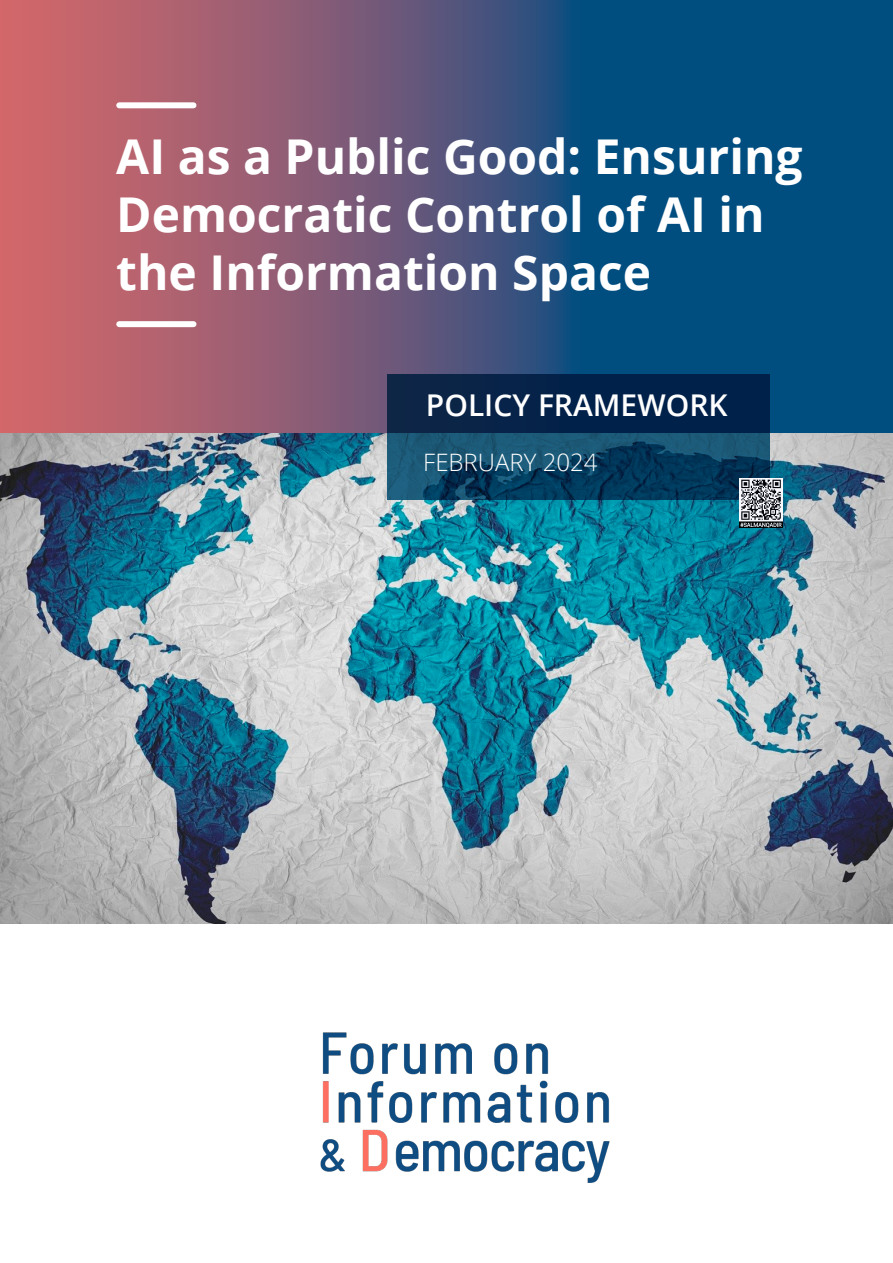
<style>
.page{position:relative;width:893px;height:1263px;background:#fff}
.page>*{position:absolute;margin:0;border:0;box-sizing:border-box;transform-origin:0 0}
.t1{font:700 48px/57.6px "Open Sans";color:#fff}
.t2{font:600 30px "Open Sans";color:#fff}
.t3{font:300 24px "Open Sans";color:#fff}
</style>
<div class="page">
<img style="left:320px;top:1032px;width:290px;height:151px">
<svg style="left:0;top:0;width:893px;height:434px;background:#5a5778"></svg>
<img style="left:0;top:434px;width:893px;height:489px">
<div style="left:119px;top:102px;width:75px;height:6px;background:#fff"></div>
<div style="left:119px;top:321px;width:75px;height:6px;background:#fff"></div>
<svg style="left:387px;top:374px;width:383px;height:126px;background:#093558"></svg>
<img style="left:739px;top:479px;width:43px;height:48px">
<p class="t1" style="left:116px;top:127px;width:688px">AI as a Public Good: Ensuring<br>Democratic Control of AI in the Information Space</p>
<p class="t2" style="left:426px;top:385px;width:303px">POLICY FRAMEWORK</p>
<p class="t3" style="left:423px;top:446px;width:176px">FEBRUARY 2024</p>
</div>
